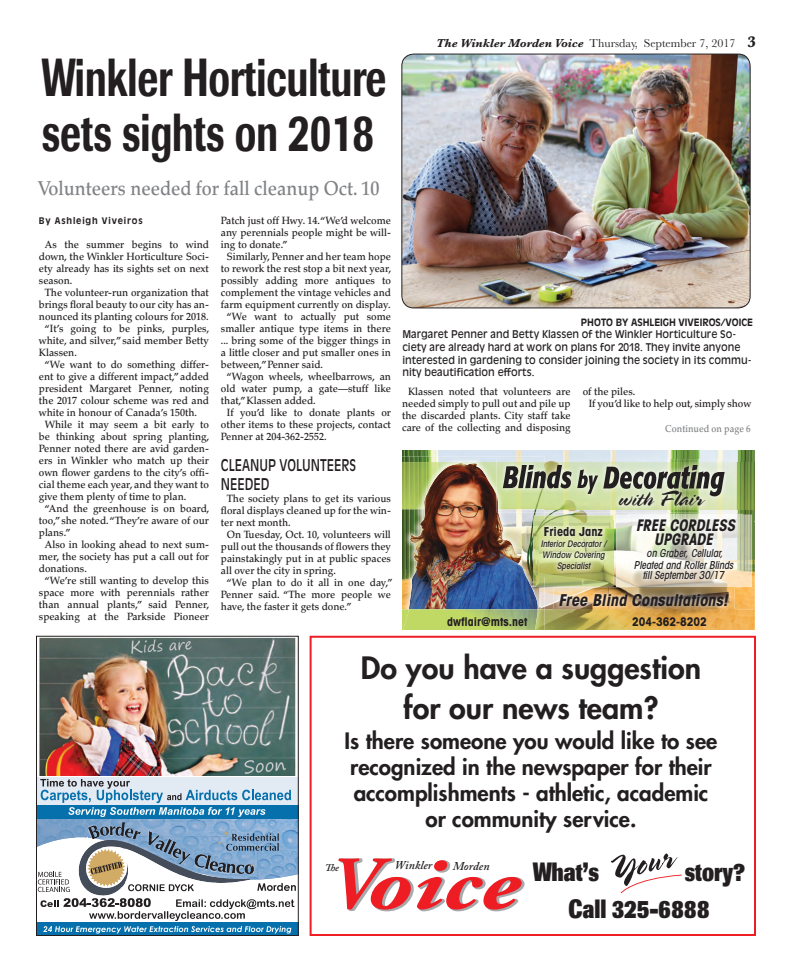
<style>
.page{position:relative;width:792px;height:972px;background:#fff}
.page>*{position:absolute;margin:0;border:0;box-sizing:border-box;transform-origin:0 0}
.t1{font:italic 700 76.3px "Adobe Garamond Pro";color:#ee1d23;scale:1.29 1}
.t2{font:500 53px/55px "Imago";color:#231f20;scale:.7 1}
.t3{font:800 30px/40px "Futura";color:#231f20;text-align:center}
.t4{font:800 26.2px/37.2px "Imago";color:#231f20;scale:.73 1}
.t5{font:800 26.2px "Imago";color:#231f20;scale:.75 1}
.t6{font:22.4px "Spring LP";letter-spacing:.005em;color:#231f20}
.t7{font:800 22px/26px "Futura";color:#231f20;text-align:center}
.t8{font:500 20px "Palatino";color:#808285;scale:.9 1}
.t9{font:italic 700 condensed 16.4px "Avant Garde";color:#231f20}
.t10{font:16px/19.2px "Antique Olive";color:#231f20;scale:.75 1}
.t11{font:italic 700 condensed 16px/14px "Avant Garde";color:#231f20;text-align:center;scale:.92 1}
.t12{font:700 condensed 12.4px "Avant Garde";color:#231f20}
.t13{font:12px "Baskerville";color:#231f20}
.t14{font:700 condensed 12px "Avant Garde";color:#231f20}
.t15{font:italic 600 11.8px "Adobe Caslon Pro";color:#231f20}
.t16{font:italic 500 condensed 11px/12px "Avant Garde";color:#231f20;text-align:center;scale:.92 1}
.t17{font:500 10.5px/12px "Palatino";color:#231f20;text-align:center;scale:.95 1}
.t18{font:10.5px/12.6px "Antique Olive";color:#231f20;scale:.95 1}
.t19{font:italic 600 10.2px "Adobe Caslon Pro";color:#231f20}
.t20{font:700 10px "Antique Olive";color:#231f20;scale:.95 1}
.t21{font:500 10px "Palatino";color:#808285;scale:.9 1}
.t22{font:italic 500 condensed 9px/10.8px "Avant Garde";color:#231f20;text-align:center}
.t23{font:700 9px "Antique Olive";letter-spacing:.1em;color:#231f20;scale:.95 1}
.s1{font-weight:700;font-style:italic}
.s2{font-weight:700;font-size:16px}
.s3{font-size:75.3px}
</style>
<div class="page">
<img style="left:402px;top:450px;width:353px;height:159px">
<img style="left:731px;top:462px;width:24px;height:47px">
<img style="left:402px;top:457px;width:142px;height:152px">
<img style="left:402px;top:462px;width:95px;height:47px">
<img style="left:409px;top:463px;width:129px;height:146px">
<img style="left:497px;top:459px;width:234px;height:53px">
<svg style="left:497px;top:466px;width:228px;height:46px;background:#a8b18f"></svg>
<img style="left:402px;top:609px;width:353px;height:21px">
<img style="left:403px;top:609px;width:135px;height:21px">
<img style="left:533px;top:516px;width:80px;height:70px">
<img style="left:616px;top:515px;width:136px;height:72px">
<img style="left:535px;top:521px;width:79px;height:56px">
<img style="left:553px;top:588px;width:182px;height:24px">
<img style="left:628px;top:513px;width:114px;height:75px">
<img style="left:628px;top:515px;width:114px;height:72px">
<img style="left:628px;top:588px;width:107px;height:1px">
<div style="left:36px;top:777px;width:263px;height:37px;background:#e2eaf4"></div>
<svg style="left:38px;top:779px;width:259px;height:155px"></svg>
<img style="left:39px;top:638px;width:258px;height:137px">
<div style="left:36px;top:636px;width:263px;height:300px;border:1px solid #231f20"></div>
<img style="left:401px;top:54px;width:350px;height:254px">
<svg style="left:310px;top:636px;width:446px;height:300px"></svg>
<svg style="left:611px;top:853px;width:71px;height:40px"></svg>
<p class="t2" style="left:42px;top:55px;width:494px">Winkler Horticulture sets sights on 2018</p>
<p class="t8" style="left:38px;top:181px;width:381px">Volunteers needed for fall cleanup Oct. 10</p>
<p class="t23" style="left:39px;top:217px;width:111px">By Ashleigh Viveiros</p>
<p class="t17" style="left:45px;top:239px;width:174px">As the summer begins to wind</p>
<p class="t17" style="left:39px;top:251px;width:180px">down, the Winkler Horticulture Soci-</p>
<p class="t17" style="left:39px;top:263px;width:180px">ety already has its sights set on next</p>
<p class="t17" style="left:39px;top:275px;width:37px">season.</p>
<p class="t17" style="left:45px;top:287px;width:174px">The volunteer-run organization that</p>
<p class="t17" style="left:39px;top:299px;width:180px">brings floral beauty to our city has an-</p>
<p class="t17" style="left:39px;top:311px;width:180px">nounced its planting colours for 2018.</p>
<p class="t17" style="left:45px;top:323px;width:175px">“It’s going to be pinks, purples,</p>
<p class="t17" style="left:39px;top:335px;width:180px">white, and silver,” said member Betty</p>
<p class="t17" style="left:39px;top:347px;width:41px">Klassen.</p>
<p class="t17" style="left:45px;top:359px;width:174px">“We want to do something differ-</p>
<p class="t17" style="left:39px;top:371px;width:180px">ent to give a different impact,” added</p>
<p class="t17" style="left:39px;top:383px;width:180px">president Margaret Penner, noting</p>
<p class="t17" style="left:39px;top:395px;width:180px">the 2017 colour scheme was red and</p>
<p class="t17" style="left:39px;top:407px;width:168px">white in honour of Canada’s 150th.</p>
<p class="t17" style="left:45px;top:419px;width:174px">While it may seem a bit early to</p>
<p class="t17" style="left:39px;top:431px;width:181px">be thinking about spring planting,</p>
<p class="t17" style="left:39px;top:443px;width:180px">Penner noted there are avid garden-</p>
<p class="t17" style="left:39px;top:455px;width:180px">ers in Winkler who match up their</p>
<p class="t17" style="left:39px;top:467px;width:180px">own flower gardens to the city’s offi-</p>
<p class="t17" style="left:39px;top:479px;width:180px">cial theme each year, and they want to</p>
<p class="t17" style="left:39px;top:491px;width:157px">give them plenty of time to plan.</p>
<p class="t17" style="left:45px;top:503px;width:175px">“And the greenhouse is on board,</p>
<p class="t17" style="left:39px;top:515px;width:180px">too,” she noted. “They’re aware of our</p>
<p class="t17" style="left:39px;top:527px;width:35px">plans.”</p>
<p class="t17" style="left:45px;top:539px;width:174px">Also in looking ahead to next sum-</p>
<p class="t17" style="left:39px;top:551px;width:180px">mer, the society has put a call out for</p>
<p class="t17" style="left:39px;top:563px;width:52px">donations.</p>
<p class="t17" style="left:45px;top:575px;width:174px">“We’re still wanting to develop this</p>
<p class="t17" style="left:39px;top:587px;width:180px">space more with perennials rather</p>
<p class="t17" style="left:39px;top:599px;width:181px">than annual plants,” said Penner,</p>
<p class="t17" style="left:39px;top:611px;width:180px">speaking at the Parkside Pioneer</p>
<p class="t17" style="left:221px;top:216px;width:180px">Patch just off Hwy. 14. “We’d welcome</p>
<p class="t17" style="left:221px;top:228px;width:180px">any perennials people might be will-</p>
<p class="t17" style="left:221px;top:240px;width:72px">ing to donate.”</p>
<p class="t17" style="left:227px;top:252px;width:174px">Similarly, Penner and her team hope</p>
<p class="t17" style="left:221px;top:264px;width:181px">to rework the rest stop a bit next year,</p>
<p class="t17" style="left:221px;top:276px;width:180px">possibly adding more antiques to</p>
<p class="t17" style="left:221px;top:288px;width:180px">complement the vintage vehicles and</p>
<p class="t17" style="left:221px;top:300px;width:180px">farm equipment currently on display.</p>
<p class="t17" style="left:227px;top:312px;width:174px">“We want to actually put some</p>
<p class="t17" style="left:221px;top:324px;width:180px">smaller antique type items in there</p>
<p class="t17" style="left:221px;top:336px;width:180px">... bring some of the bigger things in</p>
<p class="t17" style="left:221px;top:348px;width:180px">a little closer and put smaller ones in</p>
<p class="t17" style="left:221px;top:360px;width:109px">between,” Penner said.</p>
<p class="t17" style="left:227px;top:372px;width:174px">“Wagon wheels, wheelbarrows, an</p>
<p class="t17" style="left:221px;top:384px;width:180px">old water pump, a gate—stuff like</p>
<p class="t17" style="left:221px;top:396px;width:101px">that,” Klassen added.</p>
<p class="t17" style="left:227px;top:408px;width:174px">If you’d like to donate plants or</p>
<p class="t17" style="left:221px;top:420px;width:180px">other items to these projects, contact</p>
<p class="t17" style="left:221px;top:432px;width:113px">Penner at 204-362-2552.</p>
<p class="t10" style="left:221px;top:457px;width:182px">CLEANUP VOLUNTEERS<br>NEEDED</p>
<p class="t17" style="left:227px;top:494px;width:174px">The society plans to get its various</p>
<p class="t17" style="left:221px;top:506px;width:180px">floral displays cleaned up for the win-</p>
<p class="t17" style="left:221px;top:518px;width:75px">ter next month.</p>
<p class="t17" style="left:227px;top:530px;width:174px">On Tuesday, Oct. 10, volunteers will</p>
<p class="t17" style="left:221px;top:542px;width:180px">pull out the thousands of flowers they</p>
<p class="t17" style="left:221px;top:554px;width:180px">painstakingly put in at public spaces</p>
<p class="t17" style="left:221px;top:566px;width:123px">all over the city in spring.</p>
<p class="t17" style="left:227px;top:578px;width:176px">“We plan to do it all in one day,”</p>
<p class="t17" style="left:221px;top:590px;width:180px">Penner said. “The more people we</p>
<p class="t17" style="left:221px;top:602px;width:139px">have, the faster it gets done.”</p>
<p class="t13" style="left:436px;top:39px;width:321px"><span class="s1">The Winkler Morden Voice</span> Thursday, September 7, 2017 <span class="s2">3</span></p>
<p class="t20" style="left:581px;top:318px;width:183px">PHOTO BY ASHLEIGH VIVEIROS/VOICE</p>
<p class="t18" style="left:402px;top:329px;width:369px">Margaret Penner and Betty Klassen of the Winkler Horticulture So&shy;ciety are already hard at work on plans for 2018. They invite anyone interested in gardening to consider joining the society in its commu&shy;nity beautification efforts.</p>
<p class="t17" style="left:402px;top:387px;width:179px">Klassen noted that volunteers are needed simply to pull out and pile up the discarded plants. City staff take care of the collecting and disposing</p>
<p class="t17" style="left:589px;top:387px;width:173px;text-align:left;text-indent:-6px">of the piles.<br>If you’d like to help out, simply show</p>
<p class="t21" style="left:665px;top:425px;width:97px">Continued on page 6</p>
<p class="t6" style="left:618px;top:486px;width:86px">with Flair</p>
<p class="t11" style="left:636px;top:520px;width:112px">FREE CORDLESS<br>UPGRADE</p>
<p class="t16" style="left:634px;top:549px;width:112px">on Graber, Cellular,<br>Pleated and Roller Blinds</p>
<p class="t16" style="left:643px;top:571px;width:92px">till September 30/17</p>
<p class="t12" style="left:544px;top:527px;width:61px">Frieda Janz</p>
<p class="t22" style="left:541px;top:539px;width:67px">Interior Decorator /<br>Window Covering<br>Specialist</p>
<p class="t9" style="left:558px;top:594px;width:173px">Free Blind Consultations!</p>
<p class="t14" style="left:447px;top:618px;width:82px">dwflair@mts.net</p>
<p class="t14" style="left:632px;top:618px;width:76px">204-362-8202</p>
<p class="t3" style="left:361px;top:650px;width:342px">Do you have a suggestion for our news team?</p>
<p class="t7" style="left:345px;top:730px;width:374px">Is there someone you would like to see recognized in the newspaper for their accomplishments - athletic, academic or community service.</p>
<p class="t1" style="left:328px;top:838px;width:150px"><span class="s3">V</span>oice</p>
<p class="t19" style="left:325px;top:861px;width:15px">The</p>
<p class="t15" style="left:395px;top:858px;width:39px">Winkler</p>
<p class="t15" style="left:453px;top:859px;width:38px">Morden</p>
<p class="t5" style="left:533px;top:862px;width:90px">What’s</p>
<p class="t4" style="left:569px;top:856px;width:244px;text-indent:116px">story?<br>Call 325-6888</p>
</div>
